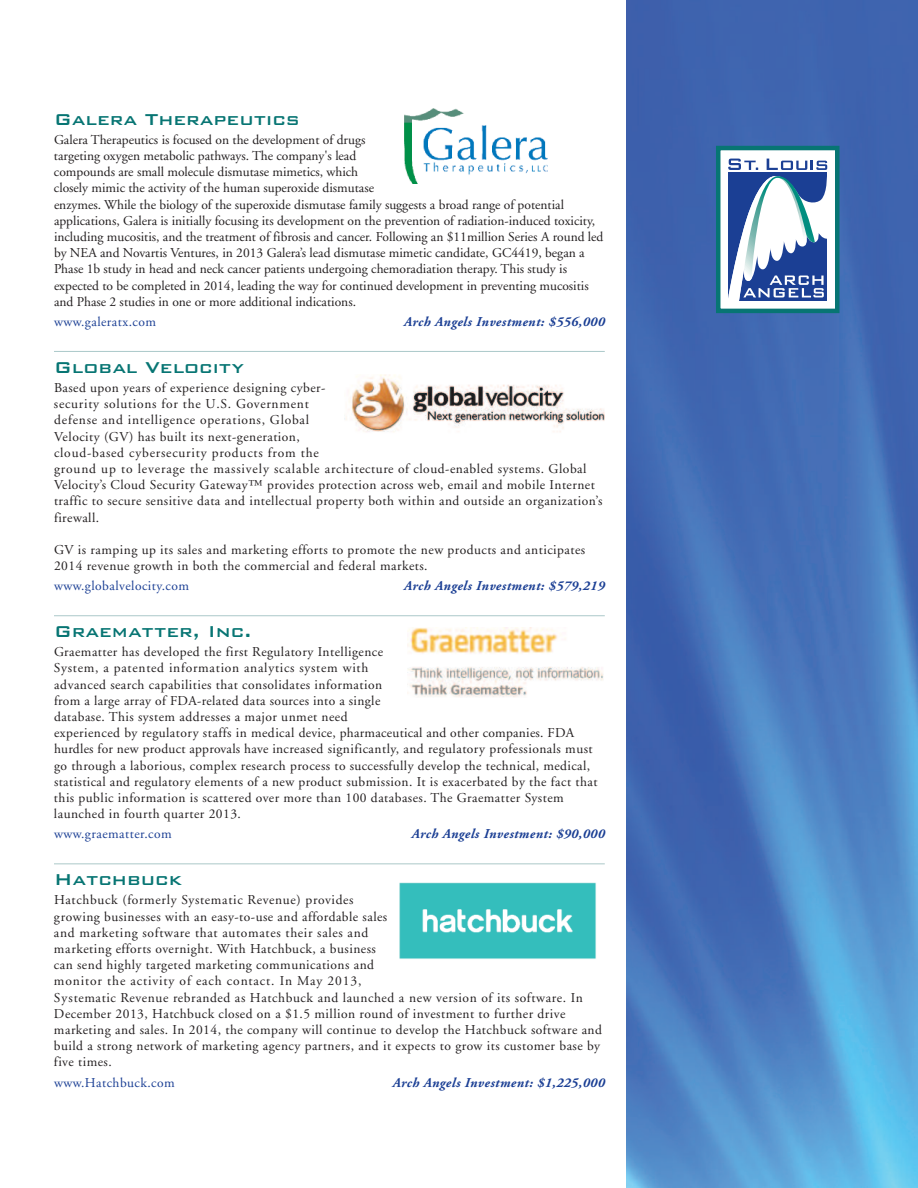
<style>
.page{position:relative;width:918px;height:1188px;background:#fff}
.page>*{position:absolute;margin:0;border:0;box-sizing:border-box;transform-origin:0 0}
.t1{font:500 21px "Bank Gothic";color:#077573}
.t2{font:13.5px/16.2px "Adobe Garamond";letter-spacing:.035em;color:#231f20}
.t3{font:13.5px/16.2px "Adobe Garamond";color:#231f20}
.t4{font:italic 700 13.5px "Adobe Garamond";letter-spacing:.035em;color:#1b3f94}
.t5{font:13.5px "Adobe Garamond";letter-spacing:.035em;color:#1b3f94}
</style>
<div class="page">
<img style="left:627px;top:0;width:291px;height:1188px">
<div style="left:720px;top:150px;width:115px;height:159px;background:#fff"></div>
<svg style="left:728px;top:159px;width:99px;height:141px"></svg>
<div style="left:716px;top:146px;width:124px;height:167px;border:4px solid #077573"></div>
<hr style="left:54px;top:351px;width:551px;height:1px;background:#abc8c9">
<hr style="left:54px;top:615px;width:551px;height:1px;background:#abc8c9">
<hr style="left:54px;top:863px;width:551px;height:1px;background:#abc8c9">
<img style="left:405px;top:109px;width:142px;height:74px">
<img style="left:345px;top:374px;width:260px;height:58px">
<img style="left:407px;top:627px;width:197px;height:71px">
<img style="left:399px;top:882px;width:197px;height:77px">
<h1 class="t1" style="left:54px;top:108px;width:247px">Galera Therapeutics</h1>
<p class="t3" style="left:54px;top:133px;width:551px">Galera Therapeutics is focused on the development of drugs<br>targeting oxygen metabolic pathways. The company's lead<br>compounds are small molecule dismutase mimetics, which<br>closely mimic the activity of the human superoxide dismutase<br>enzymes. While the biology of the superoxide dismutase family suggests a broad range of potential applications, Galera is initially focusing its development on the prevention of radiation-induced toxicity, including mucositis, and the treatment of fibrosis and cancer. Following an $11million Series A round led by NEA and Novartis Ventures, in 2013 Galera’s lead dismutase mimetic candidate, GC4419, began a Phase 1b study in head and neck cancer patients undergoing chemoradiation therapy. This study is expected to be completed in 2014, leading the way for continued development in preventing mucositis and Phase 2 studies in one or more additional indications.</p>
<p class="t5" style="left:54px;top:316px;width:104px">www.galeratx.com</p>
<p class="t4" style="left:404px;top:316px;width:202px">Arch Angels Investment: $556,000</p>
<h1 class="t1" style="left:54px;top:356px;width:191px">Global Velocity</h1>
<p class="t2" style="left:54px;top:381px;width:550px">Based upon years of experience designing cyber-<br>security solutions for the U.S. Government<br>defense and intelligence operations, Global<br>Velocity (GV) has built its next-generation,<br>cloud-based cybersecurity products from the<br>ground up to leverage the massively scalable architecture of cloud-enabled systems. Global Velocity’s Cloud Security Gateway™ provides protection across web, email and mobile Internet traffic to secure sensitive data and intellectual property both within and outside an organization’s firewall.</p>
<p class="t2" style="left:54px;top:543px;width:533px">GV is ramping up its sales and marketing efforts to promote the new products and anticipates<br>2014 revenue growth in both the commercial and federal markets.</p>
<p class="t5" style="left:54px;top:580px;width:137px">www.globalvelocity.com</p>
<p class="t4" style="left:404px;top:580px;width:202px">Arch Angels Investment: $579,219</p>
<h1 class="t1" style="left:54px;top:620px;width:199px">Graematter, Inc.</h1>
<p class="t2" style="left:54px;top:645px;width:545px">Graematter has developed the first Regulatory Intelligence<br>System, a patented information analytics system with<br>advanced search capabilities that consolidates information<br>from a large array of FDA-related data sources into a single<br>database. This system addresses a major unmet need<br>experienced by regulatory staffs in medical device, pharmaceutical and other companies. FDA hurdles for new product approvals have increased significantly, and regulatory professionals must go through a laborious, complex research process to successfully develop the technical, medical, statistical and regulatory elements of a new product submission. It is exacerbated by the fact that this public information is scattered over more than 100 databases. The Graematter System launched in fourth quarter 2013.</p>
<p class="t5" style="left:54px;top:829px;width:119px">www.graematter.com</p>
<p class="t4" style="left:412px;top:829px;width:195px">Arch Angels Investment: $90,000</p>
<h1 class="t1" style="left:54px;top:869px;width:129px">Hatchbuck</h1>
<p class="t2" style="left:54px;top:893px;width:550px">Hatchbuck (formerly Systematic Revenue) provides<br>growing businesses with an easy-to-use and affordable sales<br>and marketing software that automates their sales and<br>marketing efforts overnight. With Hatchbuck, a business<br>can send highly targeted marketing communications and<br>monitor the activity of each contact. In May 2013,<br>Systematic Revenue rebranded as Hatchbuck and launched a new version of its software. In December 2013, Hatchbuck closed on a $1.5 million round of investment to further drive marketing and sales. In 2014, the company will continue to develop the Hatchbuck software and build a strong network of marketing agency partners, and it expects to grow its customer base by five times.</p>
<p class="t5" style="left:54px;top:1078px;width:122px">www.Hatchbuck.com</p>
<p class="t4" style="left:393px;top:1078px;width:214px">Arch Angels Investment: $1,225,000</p>
</div>
